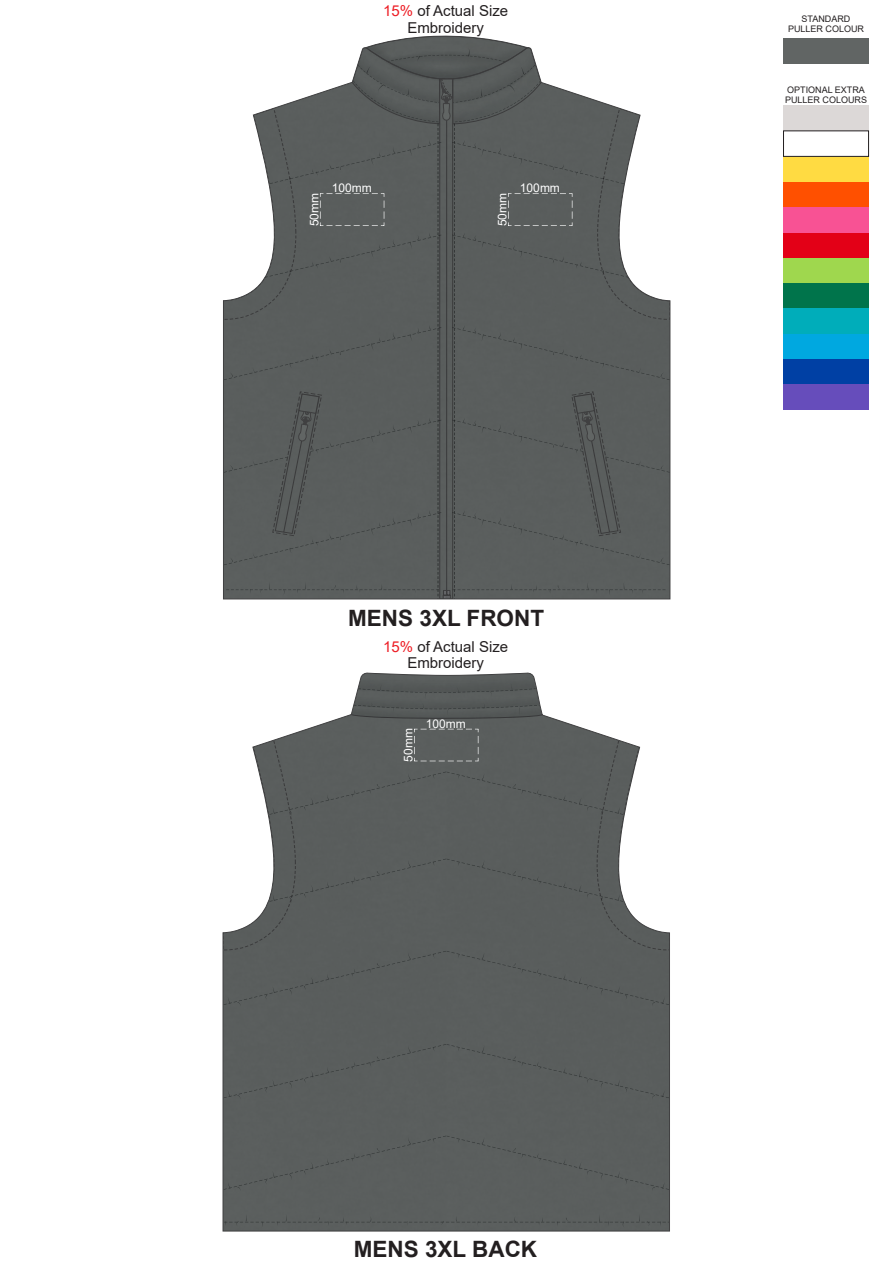
<style>
.page{position:relative;width:893px;height:1263px;background:#fff}
.page>*{position:absolute;margin:0;border:0;box-sizing:border-box;transform-origin:0 0}
.t1{font:700 22.5px "Arial";color:#231f20}
.t2{font:15px/16.8px "Arial";color:#231f20;text-align:center}
.t3{font:12px "Arial";color:#fff}
.t4{font:9px/10.1px "Arial";color:#231f20}
.s1{color:#ed1c24}
</style>
<div class="page">
<svg style="left:223px;top:673px;width:447px;height:558px;background:#6e7171"></svg>
<svg style="left:223px;top:35px;width:447px;height:564px;background:#6f7271"></svg>
<div style="left:414px;top:729px;width:64px;height:32px;background:#5a5e5d"></div>
<div style="left:783px;top:106px;width:85px;height:25px;background:#dcd8d7"></div>
<div style="left:783px;top:38px;width:85px;height:25px;background:#616564"></div>
<div style="left:783px;top:257px;width:85px;height:26px;background:#9fd74e"></div>
<div style="left:783px;top:283px;width:85px;height:25px;background:#00744b"></div>
<div style="left:783px;top:333px;width:85px;height:26px;background:#00a8e0"></div>
<div style="left:783px;top:308px;width:85px;height:26px;background:#00adba"></div>
<div style="left:783px;top:182px;width:85px;height:25px;background:#ff5000"></div>
<div style="left:783px;top:232px;width:85px;height:26px;background:#e30017"></div>
<div style="left:783px;top:207px;width:85px;height:25px;background:#f85294"></div>
<div style="left:783px;top:156px;width:85px;height:26px;background:#ffdb42"></div>
<div style="left:783px;top:359px;width:85px;height:26px;background:#0040a4"></div>
<div style="left:783px;top:384px;width:85px;height:26px;background:#664dbb"></div>
<div style="left:783px;top:131px;width:86px;height:26px;background:#fff;border:1px solid #231f20"></div>
<p class="t2" style="left:383px;top:3px;width:127px"><span class="s1">15%</span> of Actual Size<br>Embroidery</p>
<p class="t3" style="left:306px;top:226px;width:35px;rotate:-90deg">50mm</p>
<p class="t3" style="left:332px;top:180px;width:42px">100mm</p>
<p class="t3" style="left:494px;top:226px;width:35px;rotate:-90deg">50mm</p>
<p class="t3" style="left:520px;top:180px;width:42px">100mm</p>
<h1 class="t1" style="left:348px;top:602px;width:197px">MENS 3XL FRONT</h1>
<p class="t2" style="left:383px;top:638px;width:127px"><span class="s1">15%</span> of Actual Size<br>Embroidery</p>
<p class="t3" style="left:400px;top:762px;width:35px;rotate:-90deg">50mm</p>
<p class="t3" style="left:426px;top:715px;width:42px">100mm</p>
<h1 class="t1" style="left:354px;top:1233px;width:185px">MENS 3XL BACK</h1>
<p class="t4" style="left:788px;top:14px;width:78px;text-align:center">STANDARD<br>PULLER COLOUR</p>
<p class="t4" style="left:785px;top:85px;width:84px">OPTIONAL EXTRA<br>PULLER COLOURS</p>
</div>
